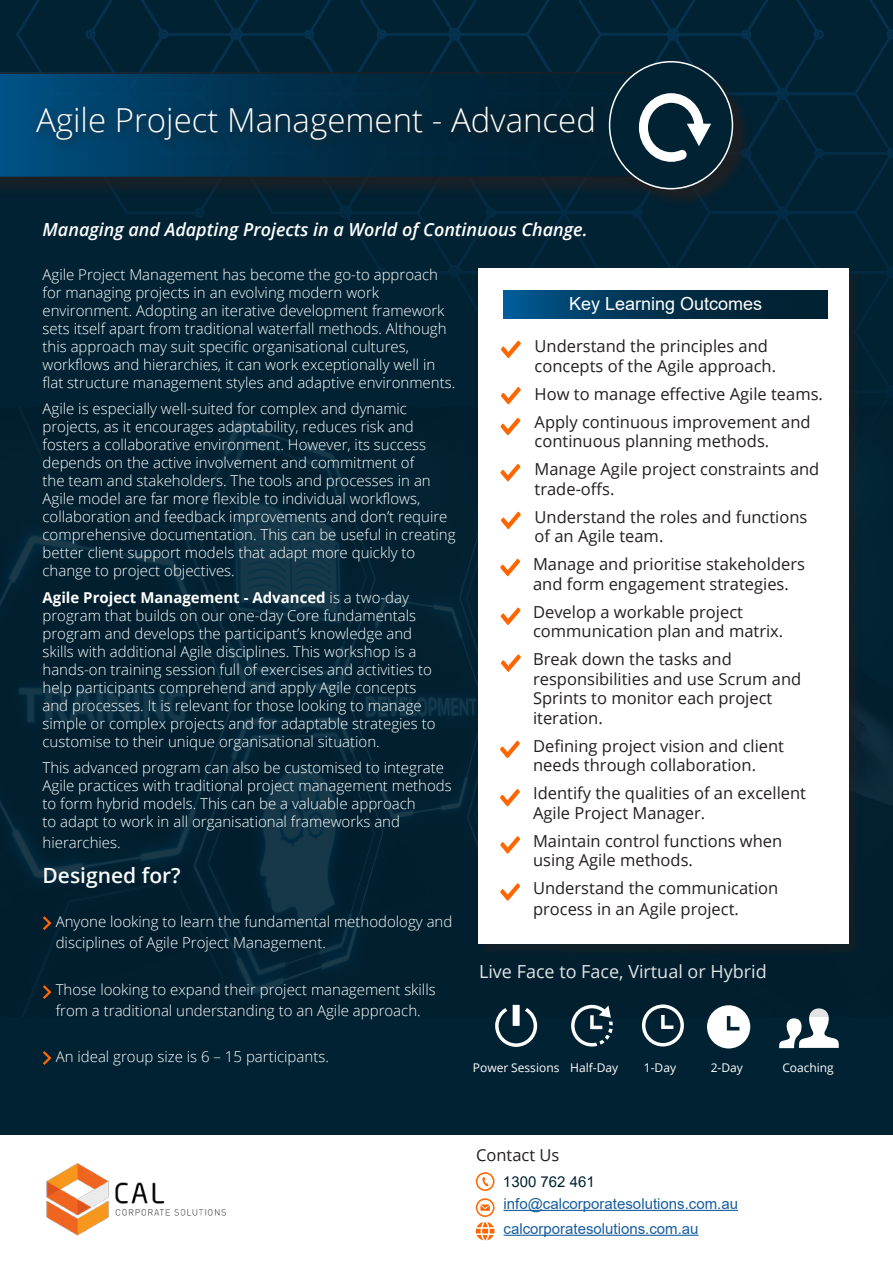
<style>
.page{position:relative;width:893px;height:1263px;background:#fff}
.page>*{position:absolute;margin:0;border:0;box-sizing:border-box;transform-origin:0 0}
.t1{font:300 33px "Open Sans";color:#fff}
.t2{font:600 21px "Open Sans";color:#f9fafa}
.t3{font:italic 600 18px "Open Sans";color:#fff}
.t4{font:18px "Open Sans";color:#fff}
.t5{font:18px "Arial";color:#fff}
.t6{font:16.5px/19.5px "Open Sans";color:#231f20}
.t7{font:300 15px/18px "Open Sans";color:#fff}
.t8{font:15px/24.9px "Arial";color:#175d9e}
.t9{font:15px "Arial";color:#012233}
.t10{font:12px "Open Sans";color:#fff}
.s1{font-weight:700}
</style>
<div class="page">
<div style="left:0;top:0;width:893px;height:1135px;background:#012233"></div>
<div style="left:16px;top:0;width:877px;height:407px;background:#012233"></div>
<div style="left:0;top:75px;width:690px;height:122px;background:#231f20;opacity:.75"></div>
<svg style="left:0;top:72px;width:611px;height:106px;background:#02324f"></svg>
<div style="left:611px;top:63px;width:140px;height:145px;background:#231f20;opacity:.75"></div>
<div style="left:610px;top:62px;width:122px;height:127px;background:#012233;border-radius:50%"></div>
<div style="left:30px;top:102px;width:575px;height:50px;background:#231f20;opacity:.75"></div>
<svg style="left:476px;top:1172px;width:18px;height:19px"></svg>
<svg style="left:475px;top:1198px;width:264px;height:43px"></svg>
<svg style="left:779px;top:1016px;width:60px;height:32px"></svg>
<img style="left:0;top:407px;width:893px;height:609px">
<div style="left:480px;top:270px;width:381px;height:686px;background:#0e1f2b"></div>
<div style="left:478px;top:268px;width:371px;height:676px;background:#fff"></div>
<svg style="left:504px;top:290px;width:324px;height:28px;background:#003453"></svg>
<svg style="left:501px;top:341px;width:20px;height:17px"></svg>
<svg style="left:500px;top:418px;width:20px;height:17px"></svg>
<svg style="left:500px;top:559px;width:20px;height:17px"></svg>
<svg style="left:501px;top:607px;width:20px;height:18px"></svg>
<svg style="left:500px;top:789px;width:20px;height:17px"></svg>
<svg style="left:500px;top:464px;width:20px;height:17px"></svg>
<svg style="left:707px;top:1005px;width:43px;height:43px"></svg>
<svg style="left:642px;top:1004px;width:42px;height:42px"></svg>
<svg style="left:495px;top:1005px;width:42px;height:42px"></svg>
<svg style="left:571px;top:1005px;width:42px;height:41px"></svg>
<img style="left:46px;top:1163px;width:180px;height:73px">
<svg style="left:43px;top:916px;width:8px;height:14px"></svg>
<svg style="left:43px;top:1051px;width:8px;height:14px"></svg>
<svg style="left:43px;top:985px;width:8px;height:14px"></svg>
<svg style="left:500px;top:741px;width:20px;height:17px"></svg>
<svg style="left:639px;top:93px;width:72px;height:69px"></svg>
<svg style="left:501px;top:387px;width:20px;height:17px"></svg>
<svg style="left:501px;top:512px;width:20px;height:17px"></svg>
<svg style="left:501px;top:654px;width:20px;height:18px"></svg>
<svg style="left:500px;top:836px;width:20px;height:18px"></svg>
<svg style="left:500px;top:883px;width:20px;height:18px"></svg>
<h1 class="t1" style="left:36px;top:106px;width:561px">Agile Project Management - Advanced</h1>
<p class="t3" style="left:43px;top:222px;width:547px">Managing and Adapting Projects in a World of Continuous Change.</p>
<p class="t7" style="left:43px;top:267px;width:414px">Agile Project Management has become the go-to approach for managing projects in an evolving modern work environment. Adopting an iterative development framework sets itself apart from traditional waterfall methods. Although this approach may suit specific organisational cultures, workflows and hierarchies, it can work exceptionally well in flat structure management styles and adaptive environments.</p>
<p class="t7" style="left:43px;top:399px;width:414px">Agile is especially well-suited for complex and dynamic projects, as it encourages adaptability, reduces risk and fosters a collaborative environment. However, its success depends on the active involvement and commitment of<br>the team and stakeholders. The tools and processes in an Agile model are far more flexible to individual workflows, collaboration and feedback improvements and don’t require comprehensive documentation. This can be useful in creating better client support models that adapt more quickly to change to project objectives.</p>
<p class="t7" style="left:43px;top:590px;width:394px"><span class="s1">Agile Project Management - Advanced</span> is a two-day program that builds on our one-day Core fundamentals program and develops the participant’s knowledge and skills with additional Agile disciplines. This workshop is a hands-on training session full of exercises and activities to help participants comprehend and apply Agile concepts and processes. It is relevant for those looking to manage simple or complex projects and for adaptable strategies to customise to their unique organisational situation.</p>
<p class="t7" style="left:43px;top:760px;width:411px">This advanced program can also be customised to integrate Agile practices with traditional project management methods to form hybrid models. This can be a valuable approach<br>to adapt to work in all organisational frameworks and</p>
<p class="t7" style="left:43px;top:835px;width:80px">hierarchies.</p>
<h2 class="t2" style="left:43px;top:867px;width:140px">Designed for?</h2>
<p class="t7" style="left:56px;top:913px;width:398px;line-height:21px">Anyone looking to learn the fundamental methodology and disciplines of Agile Project Management.</p>
<p class="t7" style="left:56px;top:978px;width:382px;line-height:21px">Those looking to expand their project management skills from a traditional understanding to an Agile approach.</p>
<p class="t7" style="left:56px;top:1049px;width:275px">An ideal group size is 6 – 15 participants.</p>
<p class="t5" style="left:569px;top:297px;width:195px">Key Learning Outcomes</p>
<p class="t6" style="left:535px;top:338px;width:243px">Understand the principles and concepts of the Agile approach.</p>
<p class="t6" style="left:535px;top:379px;width:290px;line-height:28px">How to manage effective Agile teams.<br>Apply continuous improvement and</p>
<p class="t6" style="left:535px;top:429px;width:286px;line-height:28px">continuous planning methods.<br>Manage Agile project constraints and</p>
<p class="t6" style="left:535px;top:474px;width:274px;line-height:28px">trade-offs.<br>Understand the roles and functions</p>
<p class="t6" style="left:533px;top:524px;width:274px;line-height:28px">of an Agile team.<br>Manage and prioritise stakeholders</p>
<p class="t6" style="left:533px;top:571px;width:257px;line-height:28px">and form engagement strategies.<br>Develop a workable project</p>
<p class="t6" style="left:533px;top:619px;width:252px;line-height:28px">communication plan and matrix.<br>Break down the tasks and</p>
<p class="t6" style="left:533px;top:670px;width:270px">responsibilities and use Scrum and<br>Sprints to monitor each project iteration.</p>
<p class="t6" style="left:533px;top:735px;width:253px">Defining project vision and client needs through collaboration.</p>
<p class="t6" style="left:533px;top:785px;width:275px">Identify the qualities of an excellent<br>Agile Project Manager.</p>
<p class="t6" style="left:533px;top:832px;width:251px">Maintain control functions when using Agile methods.</p>
<p class="t6" style="left:533px;top:879px;width:247px;line-height:21px">Understand the communication process in an Agile project.</p>
<p class="t4" style="left:479px;top:964px;width:289px">Live Face to Face, Virtual or Hybrid</p>
<p class="t10" style="left:473px;top:1063px;width:147px">Power Sessions Half-Day</p>
<p class="t10" style="left:644px;top:1063px;width:34px">1-Day</p>
<p class="t10" style="left:711px;top:1063px;width:34px">2-Day</p>
<p class="t10" style="left:782px;top:1063px;width:53px">Coaching</p>
<p class="t6" style="left:476px;top:1147px;width:85px">Contact Us</p>
<p class="t9" style="left:503px;top:1176px;width:93px">1300 762 461</p>
<p class="t8" style="left:504px;top:1192px;width:236px">info@calcorporatesolutions.com.au calcorporatesolutions.com.au</p>
</div>
